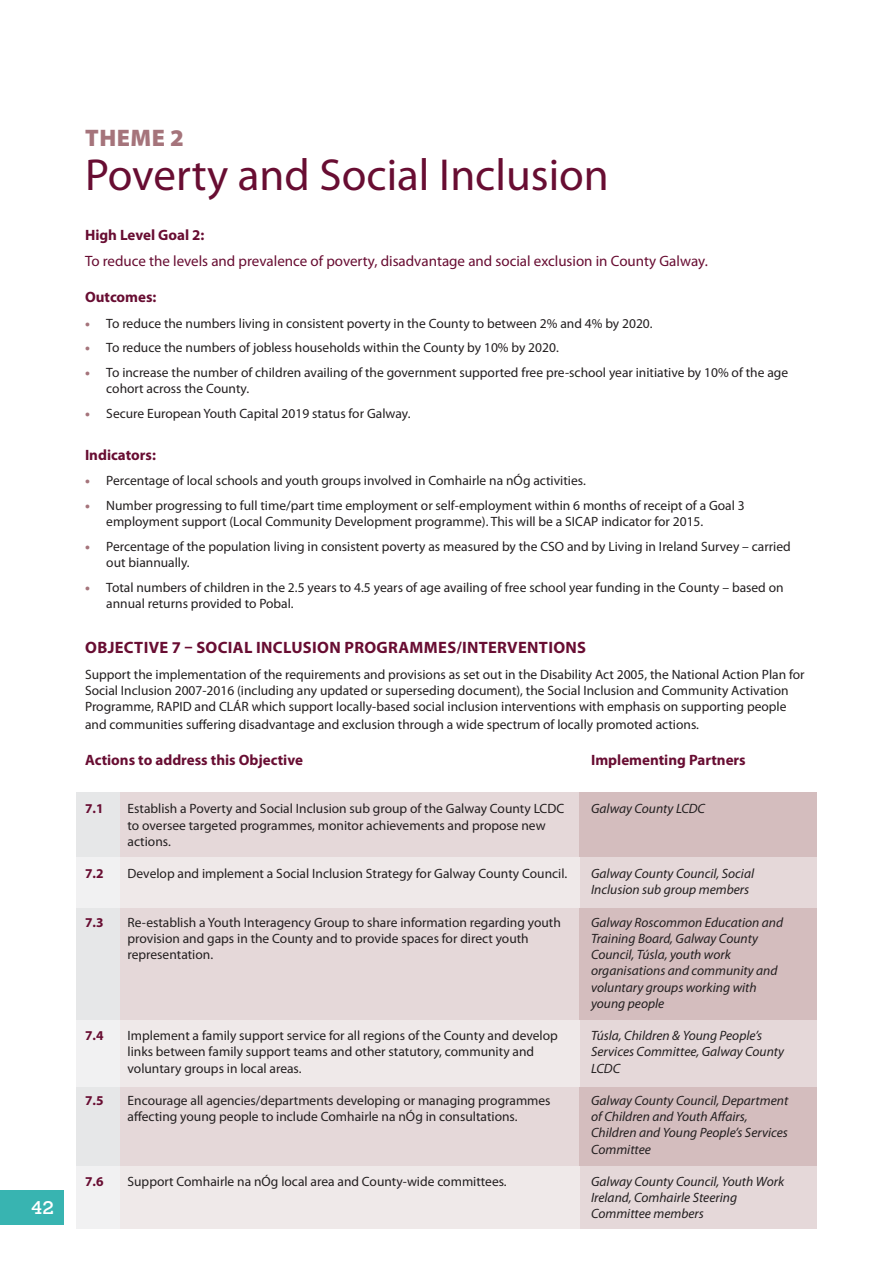
<style>
.page{position:relative;width:893px;height:1263px;background:#fff}
.page>*{position:absolute;margin:0;border:0;box-sizing:border-box;transform-origin:0 0}
.t1{font:45px "Myriad Pro";color:#680d32}
.t2{font:900 24px "Myriad Pro";letter-spacing:.02em;color:#a5747b}
.t3{font:600 18px "Sanchez";color:#fff}
.t4{font:700 16.5px "Myriad Pro";letter-spacing:.02em;color:#680d32}
.t5{font:15px "Myriad Pro";color:#680d32}
.t6{font:700 15px "Myriad Pro";color:#680d32}
.t7{font:13.5px/16.2px "Myriad Pro";color:#231f20}
.t8{font:italic 13.5px/16.2px "Myriad Pro";color:#231f20}
.t9{font:700 13.5px "Myriad Pro";color:#680d32}
.s1{font-weight:900;color:#a5747b}
</style>
<div class="page">
<div style="left:77px;top:792px;width:739px;height:437px;background:#d4bdbe"></div>
<div style="left:77px;top:792px;width:502px;height:437px;background:#e5d8d9"></div>
<div style="left:77px;top:792px;width:43px;height:437px;background:#e6e7e8"></div>
<div style="left:579px;top:857px;width:237px;height:50px;background:#e5d8d9"></div>
<div style="left:120px;top:857px;width:459px;height:50px;background:#efe9e9"></div>
<div style="left:77px;top:857px;width:43px;height:50px;background:#f1f1f2"></div>
<div style="left:579px;top:1020px;width:237px;height:67px;background:#e5d8d9"></div>
<div style="left:120px;top:1020px;width:459px;height:67px;background:#efe9e9"></div>
<div style="left:77px;top:1020px;width:43px;height:67px;background:#f1f1f2"></div>
<div style="left:579px;top:1167px;width:237px;height:62px;background:#e5d8d9"></div>
<div style="left:120px;top:1167px;width:459px;height:62px;background:#efe9e9"></div>
<div style="left:77px;top:1167px;width:43px;height:62px;background:#f1f1f2"></div>
<div style="left:0;top:1191px;width:64px;height:34px;background:#38b4b1"></div>
<h3 class="t3" style="left:32px;top:1200px;width:24px">42</h3>
<h2 class="t2" style="left:85px;top:123px;width:100px">THEME 2</h2>
<h1 class="t1" style="left:85px;top:158px;width:525px">Poverty and Social Inclusion</h1>
<p class="t6" style="left:85px;top:229px;width:121px">High Level Goal 2:</p>
<p class="t5" style="left:85px;top:255px;width:624px">To reduce the levels and prevalence of poverty, disadvantage and social exclusion in County Galway.</p>
<p class="t6" style="left:85px;top:291px;width:73px">Outcomes:</p>
<p class="t7" style="left:85px;top:316px;width:569px"><span class="s1">•</span> To reduce the numbers living in consistent poverty in the County to between 2% and 4% by 2020.</p>
<p class="t7" style="left:85px;top:341px;width:475px"><span class="s1">•</span> To reduce the numbers of jobless households within the County by 10% by 2020.</p>
<p class="t7" style="left:106px;top:365px;width:683px;text-indent:-21px"><span class="s1">•</span> To increase the number of children availing of the government supported free pre-school year initiative by 10% of the age cohort across the County.</p>
<p class="t7" style="left:85px;top:406px;width:327px"><span class="s1">•</span> Secure European Youth Capital 2019 status for Galway.</p>
<p class="t6" style="left:85px;top:449px;width:72px">Indicators:</p>
<p class="t7" style="left:85px;top:474px;width:502px"><span class="s1">•</span> Percentage of local schools and youth groups involved in Comhairle na nÓg activities.</p>
<p class="t7" style="left:106px;top:498px;width:640px;text-indent:-21px"><span class="s1">•</span> Number progressing to full time/part time employment or self-employment within 6 months of receipt of a Goal 3 employment support (Local Community Development programme). This will be a SICAP indicator for 2015.</p>
<p class="t7" style="left:106px;top:539px;width:686px;text-indent:-21px"><span class="s1">•</span> Percentage of the population living in consistent poverty as measured by the CSO and by Living in Ireland Survey – carried out biannually.</p>
<p class="t7" style="left:106px;top:580px;width:679px;text-indent:-21px"><span class="s1">•</span> Total numbers of children in the 2.5 years to 4.5 years of age availing of free school year funding in the County – based on annual returns provided to Pobal.</p>
<p class="t4" style="left:85px;top:641px;width:502px">OBJECTIVE 7 SOCIAL INCLUSION PROGRAMMES/INTERVENTIONS</p>
<p class="t7" style="left:85px;top:667px;width:721px">Support the implementation of the requirements and provisions as set out in the Disability Act 2005, the National Action Plan for Social Inclusion 2007-2016 (including any updated or superseding document), the Social Inclusion and Community Activation Programme, RAPID and CLÁR which support locally-based social inclusion interventions with emphasis on supporting people and communities suffering disadvantage and exclusion through a wide spectrum of locally promoted actions.</p>
<p class="t6" style="left:85px;top:754px;width:219px">Actions to address this Objective</p>
<p class="t6" style="left:591px;top:754px;width:156px">Implementing Partners</p>
<p class="t9" style="left:85px;top:804px;width:20px">7.1</p>
<p class="t7" style="left:128px;top:802px;width:438px">Establish a Poverty and Social Inclusion sub group of the Galway County LCDC to oversee targeted programmes, monitor achievements and propose new actions.</p>
<p class="t9" style="left:85px;top:868px;width:20px">7.2</p>
<p class="t7" style="left:128px;top:867px;width:441px">Develop and implement a Social Inclusion Strategy for Galway County Council.</p>
<p class="t9" style="left:85px;top:917px;width:20px">7.3</p>
<p class="t7" style="left:128px;top:915px;width:435px">Re-establish a Youth Interagency Group to share information regarding youth provision and gaps in the County and to provide spaces for direct youth representation.</p>
<p class="t8" style="left:591px;top:802px;width:116px">Galway County LCDC</p>
<p class="t8" style="left:591px;top:867px;width:165px">Galway County Council, Social<br>Inclusion sub group members</p>
<p class="t8" style="left:591px;top:915px;width:194px">Galway Roscommon Education and<br>Training Board, Galway County<br>Council, Túsla, youth work organisations and community and voluntary groups working with young people</p>
<p class="t8" style="left:591px;top:1029px;width:195px">Túsla, Children &amp; Young People’s<br>Services Committee, Galway County<br>LCDC</p>
<p class="t8" style="left:591px;top:1093px;width:199px">Galway County Council, Department of Children and Youth Affairs,<br>Children and Young People’s Services<br>Committee</p>
<p class="t8" style="left:591px;top:1174px;width:195px">Galway County Council, Youth Work<br>Ireland, Comhairle Steering</p>
<p class="t9" style="left:85px;top:1030px;width:20px">7.4</p>
<p class="t7" style="left:128px;top:1029px;width:432px">Implement a family support service for all regions of the County and develop links between family support teams and other statutory, community and voluntary groups in local areas.</p>
<p class="t9" style="left:85px;top:1095px;width:20px">7.5</p>
<p class="t7" style="left:128px;top:1093px;width:425px">Encourage all agencies/departments developing or managing programmes affecting young people to include Comhairle na nÓg in consultations.</p>
<p class="t9" style="left:85px;top:1176px;width:20px">7.6</p>
<p class="t7" style="left:128px;top:1174px;width:381px">Support Comhairle na nÓg local area and County-wide committees.</p>
<p class="t8" style="left:591px;top:1207px;width:114px">Committee members</p>
</div>
